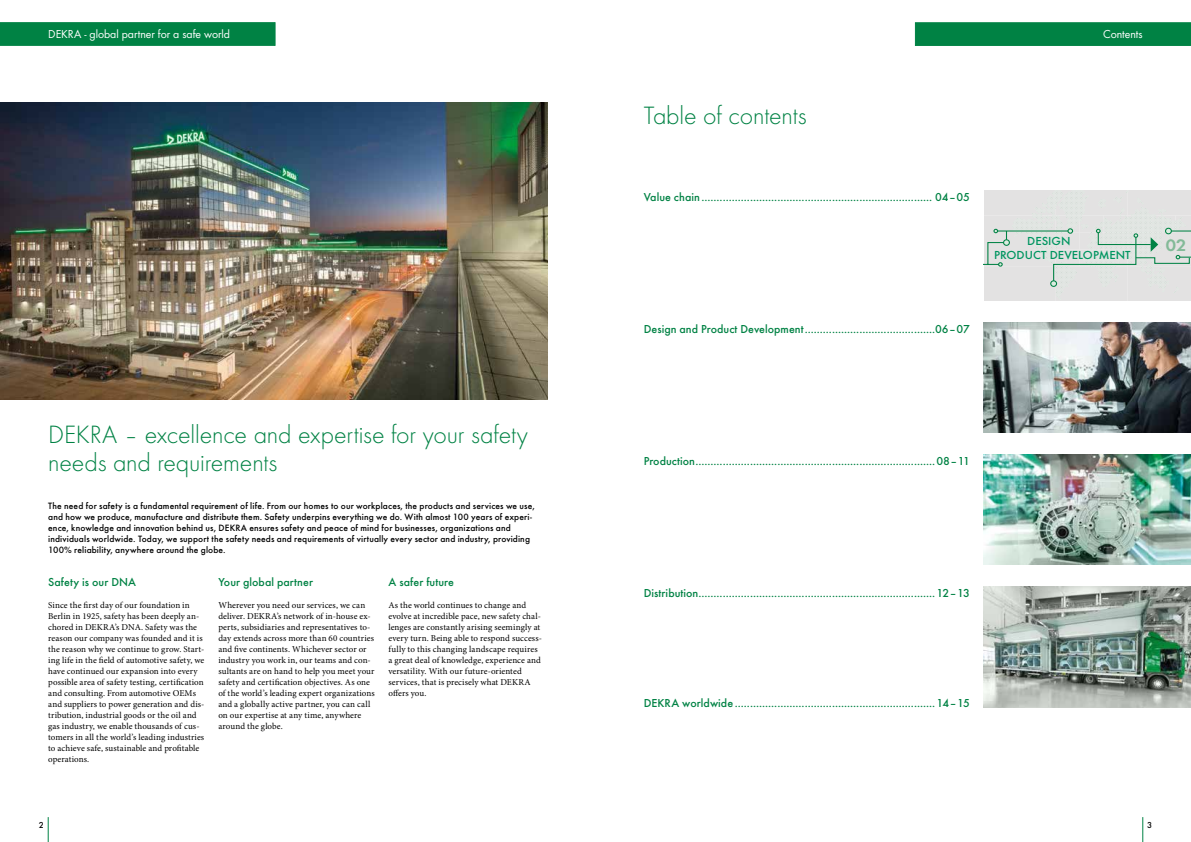
<style>
.page{position:relative;width:1191px;height:842px;background:#fff}
.page>*{position:absolute;margin:0;border:0;box-sizing:border-box;transform-origin:0 0}
.t1{font:300 26px/28px "Futura";letter-spacing:-.005em;color:#008244}
.t2{font:17.3px "Futura Dem";color:#83ba98;scale:1.05 1}
.t3{font:500 12.1px/14.5px "Futura";color:#009560;scale:1.05 1}
.t4{font:500 12px "Futura";letter-spacing:.005em;color:#008244}
.t5{font:12px "Futura Boo";letter-spacing:-.005em;color:#fff}
.t6{font:500 9.5px/11px "Futura";letter-spacing:.015em;color:#000}
.t7{font:9px/11px "Minion Pro";letter-spacing:.01em;color:#000}
.t8{font:500 9px "Futura";color:#000}
</style>
<div class="page">
<svg style="left:915px;top:22px;width:276px;height:24px;background:#028345"></svg>
<svg style="left:1142px;top:817px;width:1px;height:25px"></svg>
<svg style="left:0;top:22px;width:275px;height:24px;background:#028245"></svg>
<svg style="left:48px;top:817px;width:1px;height:25px"></svg>
<img style="left:984px;top:454px;width:207px;height:110px">
<img style="left:984px;top:586px;width:207px;height:121px">
<div style="left:984px;top:190px;width:207px;height:110px;background:#e3e2e2"></div>
<img style="left:0;top:102px;width:547px;height:297px">
<img style="left:984px;top:322px;width:207px;height:110px">
<h3 class="t5" style="left:48px;top:26px;width:183px">DEKRA - global partner for a safe world</h3>
<h1 class="t1" style="left:48px;top:420px;width:481px">DEKRA – excellence and expertise for your safety needs and requirements</h1>
<p class="t6" style="left:48px;top:500px;width:488px">The need for safety is a fundamental requirement of life. From our homes to our workplaces, the products and services we use, and how we produce, manufacture and distribute them. Safety underpins everything we do. With almost 100 years of experi&shy;ence, knowledge and innovation behind us, DEKRA ensures safety and peace of mind for businesses, organizations and individuals worldwide. Today, we support the safety needs and requirements of virtually every sector and industry, providing 100% reliability, anywhere around the globe.</p>
<h3 class="t4" style="left:48px;top:573px;width:89px">Safety is our DNA</h3>
<p class="t7" style="left:48px;top:600px;width:158px">Since the first day of our foundation in Berlin in 1925, safety has been deeply an&shy;chored in DEKRA’s DNA. Safety was the reason our company was founded and it is the reason why we continue to grow. Start&shy;ing life in the field of automotive safety, we have continued our expansion into every possible area of safety testing, certification and consulting. From automotive OEMs and suppliers to power generation and dis&shy;tribution, industrial goods or the oil and gas industry, we enable thousands of cus&shy;tomers in all the world’s leading industries to achieve safe, sustainable and profitable operations.</p>
<h3 class="t4" style="left:388px;top:573px;width:67px">A safer future</h3>
<p class="t7" style="left:388px;top:600px;width:155px">As the world continues to change and evolve at incredible pace, new safety chal&shy;lenges are constantly arising seemingly at every turn. Being able to respond success&shy;fully to this changing landscape requires a great deal of knowledge, experience and versatility. With our future-oriented services, that is precisely what DEKRA offers you.</p>
<h3 class="t4" style="left:218px;top:573px;width:96px">Your global partner</h3>
<p class="t7" style="left:218px;top:600px;width:158px">Wherever you need our services, we can deliver. DEKRA’s network of in-house ex&shy;perts, subsidiaries and representatives to&shy;day extends across more than 60 countries and five continents. Whichever sector or industry you work in, our teams and con&shy;sultants are on hand to help you meet your safety and certification objectives. As one of the world’s leading expert organizations and a globally active partner, you can call on our expertise at any time, anywhere around the globe.</p>
<h1 class="t1" style="left:643px;top:101px;width:164px">Table of contents</h1>
<h3 class="t5" style="left:1103px;top:26px;width:41px">Contents</h3>
<h3 class="t4" style="left:643px;top:188px;width:327px">Value chain............................................................................ 04–05</h3>
<h3 class="t3" style="left:994px;top:232px;width:132px;text-indent:33px">DESIGN<br>PRODUCT DEVELOPMENT</h3>
<h2 class="t2" style="left:1166px;top:232px;width:21px">02</h2>
<h3 class="t4" style="left:643px;top:320px;width:327px">Design and Product Development...........................................06–07</h3>
<h3 class="t4" style="left:643px;top:452px;width:327px">Production...............................................................................08–11</h3>
<h3 class="t4" style="left:643px;top:584px;width:327px">Distribution..............................................................................12–13</h3>
<h3 class="t4" style="left:643px;top:694px;width:327px">DEKRA worldwide ..................................................................14–15</h3>
<p class="t8" style="left:39px;top:818px;width:7px">2</p>
<p class="t8" style="left:1147px;top:818px;width:7px">3</p>
</div>
